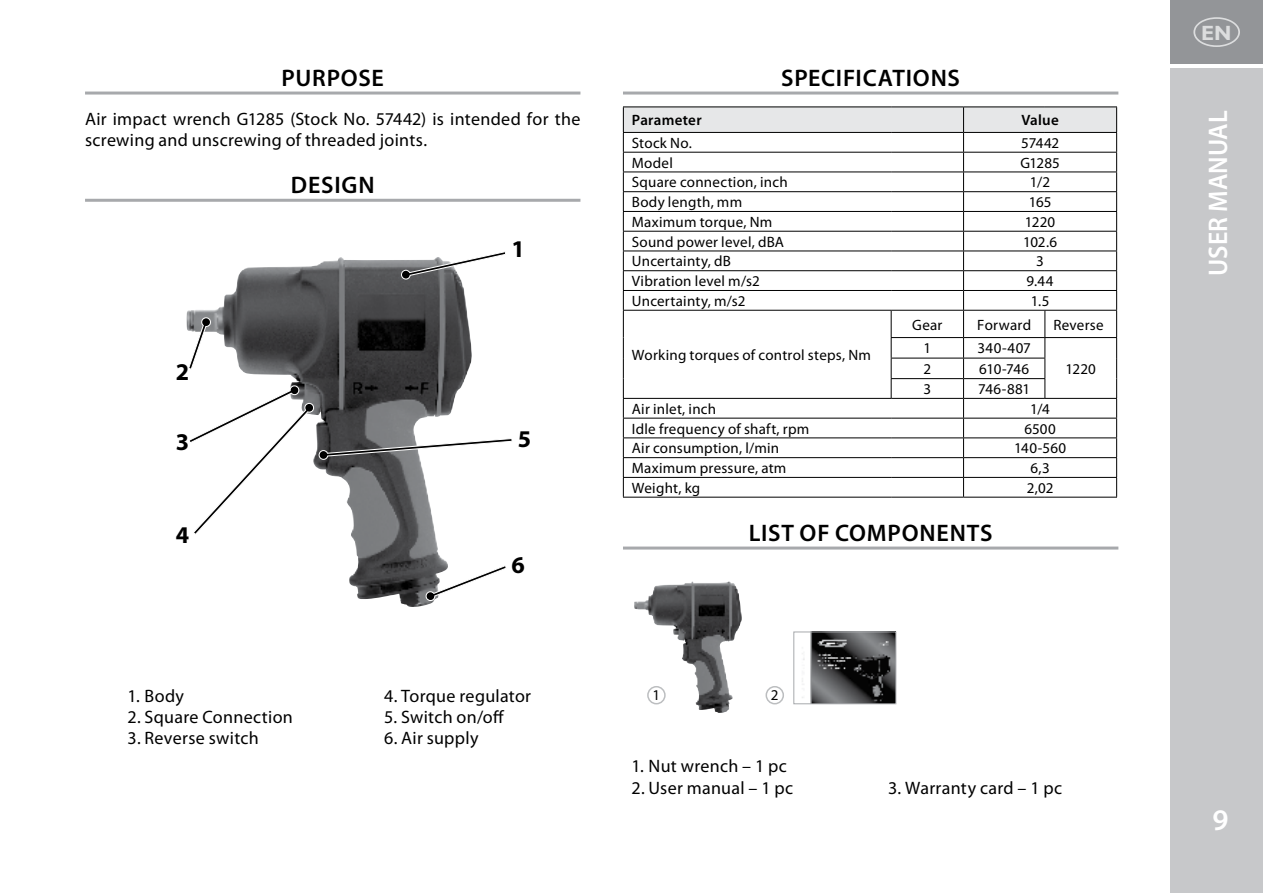
<style>
.page{position:relative;width:1263px;height:893px;background:#fff}
.page>*{position:absolute;margin:0;border:0;box-sizing:border-box;transform-origin:0 0}
.t1{font:600 30px "Myriad Pro";color:#fff}
.t2{font:600 27px "Myriad Pro";color:#fff;scale:.96 1}
.t3{font:600 24px "Myriad Pro";letter-spacing:.03em;color:#000}
.t4{font:700 24px "Myriad Pro";color:#000}
.t5{font:700 20.7px "Gill Sans";color:#dcddde}
.t6{font:18px/21.6px "Myriad Pro";letter-spacing:.015em;color:#000}
.t7{font:15px "Myriad Pro";letter-spacing:.015em;color:#000}
.t8{font:600 15px "Myriad Pro";letter-spacing:.015em;color:#000}
</style>
<div class="page">
<div style="left:1170px;top:68px;width:93px;height:825px;background:#c7c8ca"></div>
<div style="left:1170px;top:0;width:93px;height:64px;background:#939598"></div>
<svg style="left:1193px;top:17px;width:47px;height:30px"></svg>
<hr style="left:85px;top:92px;width:495px;height:3px;background:#a7a9ac">
<hr style="left:85px;top:199px;width:495px;height:3px;background:#a7a9ac">
<img style="left:186px;top:257px;width:248px;height:350px">
<svg style="left:188px;top:317px;width:24px;height:53px"></svg>
<svg style="left:401px;top:251px;width:104px;height:29px"></svg>
<svg style="left:188px;top:385px;width:324px;height:150px"></svg>
<svg style="left:425px;top:565px;width:81px;height:36px"></svg>
<hr style="left:623px;top:92px;width:495px;height:3px;background:#a7a9ac">
<hr style="left:623px;top:547px;width:495px;height:3px;background:#a7a9ac">
<hr style="left:623px;top:106px;width:268px;height:1px;background:#000">
<hr style="left:891px;top:106px;width:72px;height:1px;background:#000">
<hr style="left:963px;top:106px;width:82px;height:1px;background:#000">
<hr style="left:1045px;top:106px;width:72px;height:1px;background:#000">
<svg style="left:623px;top:107px;width:494px;height:390px"></svg>
<hr style="left:1045px;top:477px;width:72px;height:1px;background:#000">
<hr style="left:623px;top:497px;width:268px;height:1px;background:#000">
<hr style="left:891px;top:497px;width:72px;height:1px;background:#000">
<hr style="left:963px;top:497px;width:82px;height:1px;background:#000">
<hr style="left:1045px;top:497px;width:72px;height:1px;background:#000">
<img style="left:648px;top:622px;width:80px;height:91px">
<div style="left:647px;top:686px;width:19px;height:18px;border:2px solid #bcbec0;border-radius:50%"></div>
<div style="left:765px;top:686px;width:19px;height:18px;border:2px solid #bcbec0;border-radius:50%"></div>
<img style="left:802px;top:633px;width:92px;height:69px">
<div style="left:793px;top:631px;width:103px;height:73px;border:1px solid #a7a9ac"></div>
<img style="left:634px;top:581px;width:108px;height:41px">
<h3 class="t3" style="left:282px;top:63px;width:104px">PURPOSE</h3>
<p class="t6" style="left:85px;top:108px;width:497px">Air impact wrench G1285 (Stock No. 57442) is intended for the screwing and unscrewing of threaded joints.</p>
<h3 class="t3" style="left:291px;top:170px;width:85px">DESIGN</h3>
<h3 class="t4" style="left:176px;top:357px;width:15px">2</h3>
<h3 class="t4" style="left:176px;top:426px;width:15px">3</h3>
<h3 class="t4" style="left:176px;top:520px;width:15px">4</h3>
<p class="t6" style="left:128px;top:685px;width:58px">1. Body</p>
<p class="t6" style="left:128px;top:706px;width:167px">2. Square Connection</p>
<p class="t6" style="left:128px;top:727px;width:133px">3. Reverse switch</p>
<h3 class="t4" style="left:511px;top:233px;width:15px">1</h3>
<h3 class="t4" style="left:518px;top:423px;width:15px">5</h3>
<h3 class="t4" style="left:511px;top:549px;width:15px">6</h3>
<p class="t6" style="left:384px;top:685px;width:148px">4. Torque regulator</p>
<p class="t6" style="left:384px;top:706px;width:121px">5. Switch on/off</p>
<p class="t6" style="left:384px;top:727px;width:96px">6. Air supply</p>
<h3 class="t3" style="left:781px;top:63px;width:180px">SPECIFICATIONS</h3>
<p class="t8" style="left:632px;top:111px;width:71px">Parameter</p>
<p class="t8" style="left:1021px;top:111px;width:39px">Value</p>
<p class="t7" style="left:632px;top:134px;width:61px">Stock No.</p>
<p class="t7" style="left:1021px;top:134px;width:40px">57442</p>
<p class="t7" style="left:632px;top:153px;width:43px">Model</p>
<p class="t7" style="left:1020px;top:153px;width:41px">G1285</p>
<p class="t7" style="left:632px;top:173px;width:157px">Square connection, inch</p>
<p class="t7" style="left:1030px;top:173px;width:22px">1/2</p>
<p class="t7" style="left:632px;top:193px;width:112px">Body length, mm</p>
<p class="t7" style="left:1029px;top:193px;width:24px">165</p>
<p class="t7" style="left:632px;top:213px;width:142px">Maximum torque, Nm</p>
<p class="t7" style="left:1025px;top:213px;width:32px">1220</p>
<p class="t7" style="left:632px;top:232px;width:154px">Sound power level, dBA</p>
<p class="t7" style="left:1023px;top:232px;width:36px">102.6</p>
<p class="t7" style="left:632px;top:252px;width:101px">Uncertainty, dB</p>
<p class="t7" style="left:1036px;top:252px;width:9px">3</p>
<p class="t7" style="left:632px;top:272px;width:129px">Vibration level m/s2</p>
<p class="t7" style="left:1027px;top:272px;width:28px">9.44</p>
<p class="t7" style="left:632px;top:292px;width:115px">Uncertainty, m/s2</p>
<p class="t7" style="left:1031px;top:292px;width:20px">1.5</p>
<p class="t7" style="left:632px;top:346px;width:241px">Working torques of control steps, Nm</p>
<p class="t7" style="left:912px;top:315px;width:32px">Gear</p>
<p class="t7" style="left:977px;top:315px;width:55px">Forward</p>
<p class="t7" style="left:1053px;top:315px;width:52px">Reverse</p>
<p class="t7" style="left:923px;top:339px;width:9px">1</p>
<p class="t7" style="left:977px;top:339px;width:55px">340-407</p>
<p class="t7" style="left:923px;top:360px;width:9px">2</p>
<p class="t7" style="left:979px;top:360px;width:51px">610-746</p>
<p class="t7" style="left:1066px;top:359px;width:32px">1220</p>
<p class="t7" style="left:923px;top:380px;width:9px">3</p>
<p class="t7" style="left:978px;top:380px;width:53px">746-881</p>
<p class="t7" style="left:632px;top:400px;width:86px">Air inlet, inch</p>
<p class="t7" style="left:1030px;top:400px;width:21px">1/4</p>
<p class="t7" style="left:632px;top:419px;width:179px">Idle frequency of shaft, rpm</p>
<p class="t7" style="left:1024px;top:419px;width:33px">6500</p>
<p class="t7" style="left:632px;top:439px;width:149px">Air consumption, l/min</p>
<p class="t7" style="left:1014px;top:439px;width:54px">140-560</p>
<p class="t7" style="left:632px;top:459px;width:156px">Maximum pressure, atm</p>
<p class="t7" style="left:1030px;top:459px;width:21px">6,3</p>
<p class="t7" style="left:632px;top:479px;width:70px">Weight, kg</p>
<p class="t7" style="left:1027px;top:479px;width:28px">2,02</p>
<h3 class="t3" style="left:749px;top:518px;width:245px">LIST OF COMPONENTS</h3>
<p class="t7" style="left:652px;top:686px;width:9px">1</p>
<p class="t7" style="left:771px;top:686px;width:9px">2</p>
<p class="t6" style="left:631px;top:755px;width:157px">1. Nut wrench – 1 pc</p>
<p class="t6" style="left:631px;top:777px;width:163px">2. User manual – 1 pc</p>
<p class="t6" style="left:888px;top:777px;width:175px">3. Warranty card – 1 pc</p>
<h3 class="t5" style="left:1201px;top:20px;width:32px">EN</h3>
<h2 class="t2" style="left:1201px;top:276px;width:174px;rotate:-90deg">USER MANUAL</h2>
<h1 class="t1" style="left:1212px;top:801px;width:18px">9</h1>
</div>
